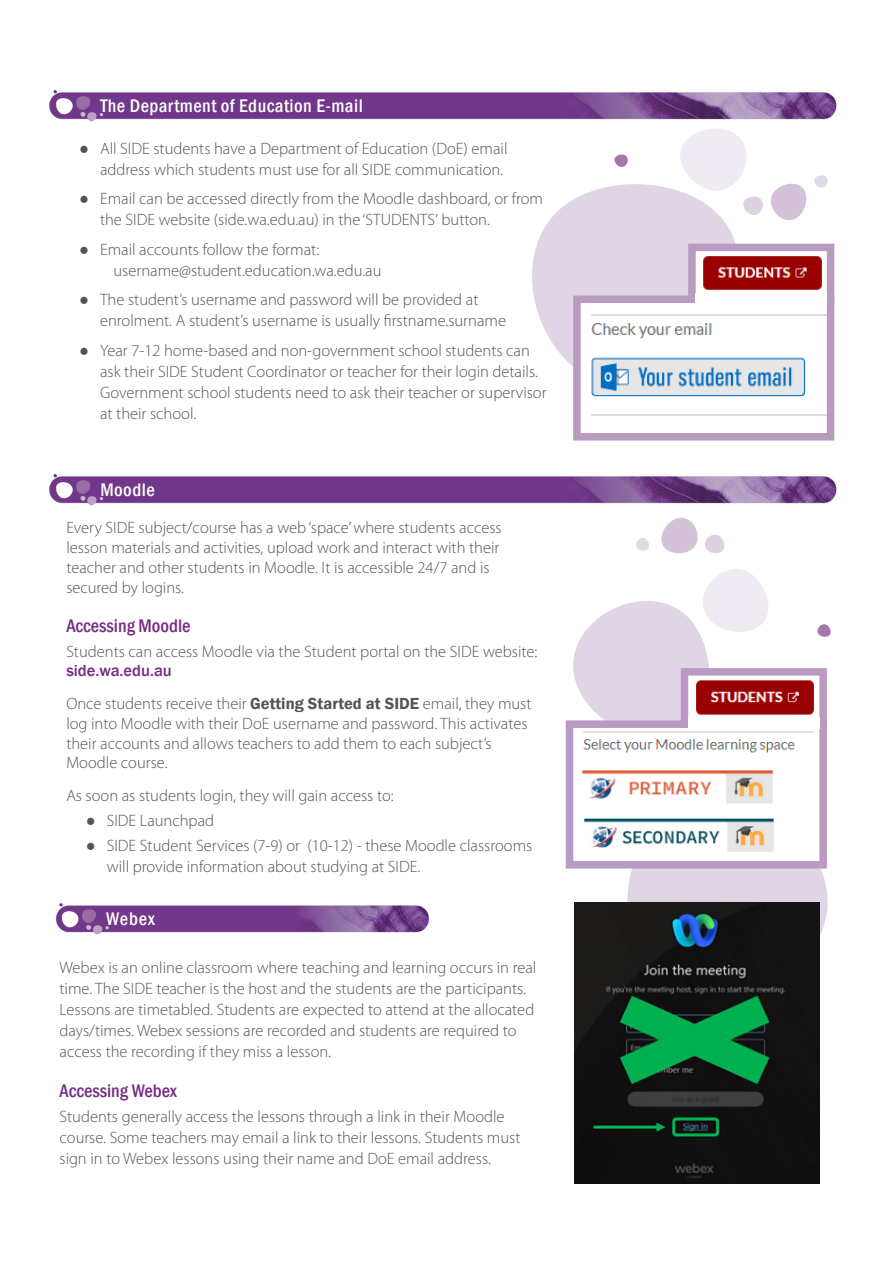
<style>
.page{position:relative;width:893px;height:1263px;background:#fff}
.page>*{position:absolute;margin:0;border:0;box-sizing:border-box;transform-origin:0 0}
.t1{font:500 condensed 18.75px "Franklin Gothic";letter-spacing:.025em;color:#fff}
.t2{font:500 condensed 18.75px "Franklin Gothic";color:#762a83}
.fastrack_paragraph{font:300 16.5px/21px "Myriad Pro";color:#575450}
.s1{font-family:"Franklin Gothic";font-weight:500;font-stretch:condensed}
.s2{font-family:"Franklin Gothic";font-weight:500;color:#762a83}
.s3{font-family:"Franklin Gothic";font-weight:600}
</style>
<div class="page">
<img style="left:56px;top:905px;width:373px;height:28px">
<img style="left:50px;top:92px;width:786px;height:28px">
<img style="left:50px;top:476px;width:786px;height:28px">
<svg style="left:532px;top:184px;width:225px;height:182px;fill:#e0d5e5"></svg>
<svg style="left:620px;top:868px;width:208px;height:67px;background:#e1d6e6"></svg>
<img style="left:575px;top:902px;width:245px;height:282px">
<img style="left:582px;top:731px;width:233px;height:121px">
<div style="left:566px;top:720px;width:261px;height:148px;border:8px solid #b99bc1"></div>
<svg style="left:53px;top:90px;width:50px;height:32px"></svg>
<svg style="left:614px;top:154px;width:14px;height:13px"></svg>
<svg style="left:814px;top:175px;width:14px;height:13px"></svg>
<svg style="left:679px;top:129px;width:128px;height:94px"></svg>
<svg style="left:817px;top:624px;width:14px;height:13px"></svg>
<svg style="left:565px;top:569px;width:208px;height:181px"></svg>
<svg style="left:636px;top:538px;width:13px;height:13px"></svg>
<svg style="left:661px;top:517px;width:64px;height:37px"></svg>
<img style="left:697px;top:253px;width:125px;height:40px">
<div style="left:688px;top:244px;width:146px;height:59px;border:8px solid #b99bc1"></div>
<div style="left:577px;top:299px;width:254px;height:138px;background:#fff"></div>
<img style="left:591px;top:314px;width:234px;height:102px">
<div style="left:573px;top:295px;width:261px;height:145px;border:8px solid #b99bc1"></div>
<svg style="left:53px;top:474px;width:50px;height:32px"></svg>
<svg style="left:59px;top:903px;width:50px;height:32px"></svg>
<div style="left:696px;top:293px;width:131px;height:12px;background:#fff"></div>
<img style="left:690px;top:677px;width:124px;height:41px">
<div style="left:681px;top:668px;width:146px;height:60px;border:8px solid #b99bc1"></div>
<div style="left:688px;top:718px;width:131px;height:11px;background:#fff"></div>
<p class="t1" style="left:100px;top:93px;width:264px">The Department of Education E-mail</p>
<p class="fastrack_paragraph" style="left:79px;top:138px;width:430px;text-align:right"><span class="s1">●</span> All SIDE students have a Department of Education (DoE) email address which students must use for all SIDE communication.</p>
<p class="fastrack_paragraph" style="left:100px;top:189px;width:444px;text-indent:-21px"><span class="s1">●</span> Email can be accessed directly from the Moodle dashboard, or from the SIDE website (side.wa.edu.au) in the ‘STUDENTS‘ button.</p>
<p class="fastrack_paragraph" style="left:114px;top:239px;width:270px;text-indent:-34px"><span class="s1">●</span> Email accounts follow the format: username@student.education.wa.edu.au</p>
<p class="fastrack_paragraph" style="left:100px;top:290px;width:408px;text-indent:-21px"><span class="s1">●</span> The student’s username and password will be provided at enrolment. A student’s username is usually firstname.surname</p>
<p class="fastrack_paragraph" style="left:100px;top:340px;width:448px;text-indent:-21px"><span class="s1">●</span> Year 7-12 home-based and non-government school students can ask their SIDE Student Coordinator or teacher for their login details.<br>Government school students need to ask their teacher or supervisor at their school.</p>
<p class="t1" style="left:100px;top:477px;width:56px">Moodle</p>
<p class="fastrack_paragraph" style="left:66px;top:518px;width:437px;line-height:19.8px">Every SIDE subject/course has a web ‘space’ where students access lesson materials and activities, upload work and interact with their teacher and other students in Moodle. It is accessible 24/7 and is secured by logins.</p>
<p class="t2" style="left:66px;top:614px;width:126px">Accessing Moodle</p>
<p class="fastrack_paragraph" style="left:66px;top:641px;width:473px;line-height:19.8px">Students can access Moodle via the Student portal on the SIDE website: <span class="s2">side.wa.edu.au</span></p>
<p class="fastrack_paragraph" style="left:66px;top:694px;width:467px;line-height:19.8px">Once students receive their <span class="s3">Getting Started at SIDE</span> email, they must log into Moodle with their DoE username and password. This activates their accounts and allows teachers to add them to each subject’s Moodle course.</p>
<p class="fastrack_paragraph" style="left:66px;top:785px;width:329px">As soon as students login, they will gain access to:</p>
<p class="fastrack_paragraph" style="left:86px;top:810px;width:130px"><span class="s1">●</span> SIDE Launchpad</p>
<p class="fastrack_paragraph" style="left:107px;top:836px;width:427px;text-indent:-21px"><span class="s1">●</span> SIDE Student Services (7-9) or (10-12) - these Moodle classrooms will provide information about studying at SIDE.</p>
<p class="t1" style="left:106px;top:906px;width:50px">Webex</p>
<p class="fastrack_paragraph" style="left:60px;top:958px;width:478px">Webex is an online classroom where teaching and learning occurs in real time. The SIDE teacher is the host and the students are the participants.<br>Lessons are timetabled. Students are expected to attend at the allocated days/times. Webex sessions are recorded and students are required to access the recording if they miss a lesson.</p>
<p class="t2" style="left:60px;top:1079px;width:119px">Accessing Webex</p>
<p class="fastrack_paragraph" style="left:60px;top:1107px;width:462px">Students generally access the lessons through a link in their Moodle course. Some teachers may email a link to their lessons. Students must sign in to Webex lessons using their name and DoE email address.</p>
</div>
